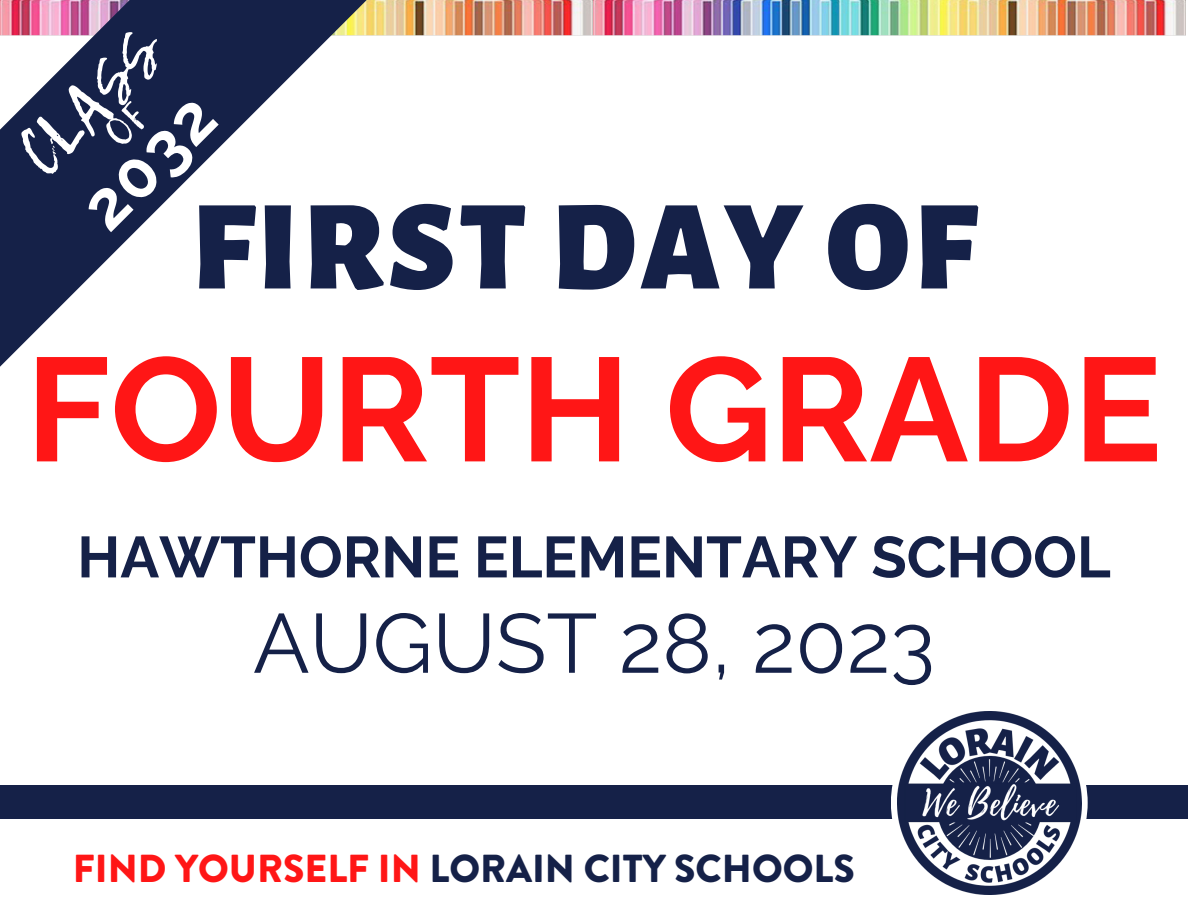
<style>
.page{position:relative;width:1188px;height:918px;background:#fff}
.page>*{position:absolute;margin:0;border:0;box-sizing:border-box;transform-origin:0 0}
.t1{font:700 147px "Raleway";color:#ff1616}
.t2{font:900 128.4px "Alegreya Sans SC";letter-spacing:.03em;color:#152148}
.t3{font:83.55px "Raleway";color:#152148}
.t4{font:66px "Lemon Tuesday";color:#fff}
.t5{font:700 66px "Raleway";color:#fff}
.t6{font:700 57.9px "Raleway";color:#152148}
.t7{font:900 39px "Brandon Grotesque";color:#152148}
.s1{color:#ff1616}
</style>
<div class="page">
<img style="left:367px;top:0;width:819px;height:36px">
<div style="left:0;top:785px;width:1188px;height:34px;background:#152148"></div>
<div style="left:891px;top:704px;width:197px;height:197px;background:#fff;border-radius:50%"></div>
<img style="left:898px;top:711px;width:183px;height:184px">
<svg style="left:0;top:0;width:367px;height:367px"></svg>
<div style="left:102px;top:100px;width:49px;height:48px;background:#152148"></div>
<p class="t4" style="left:-6px;top:129px;width:172px;rotate:-45deg">CLASS</p>
<p class="t5" style="left:65px;top:190px;width:159px;rotate:-45deg">2032</p>
<p class="t2" style="left:191px;top:186px;width:786px">FIRST DAY OF</p>
<p class="t1" style="left:26px;top:323px;width:1137px">FOURTH GRADE</p>
<p class="t6" style="left:77px;top:523px;width:1035px">HAWTHORNE ELEMENTARY SCHOOL</p>
<p class="t3" style="left:253px;top:594px;width:683px">AUGUST 28, 2023</p>
<p class="t7" style="left:73px;top:841px;width:783px"><span class="s1">FIND YOURSELF IN</span> LORAIN CITY SCHOOLS</p>
</div>
